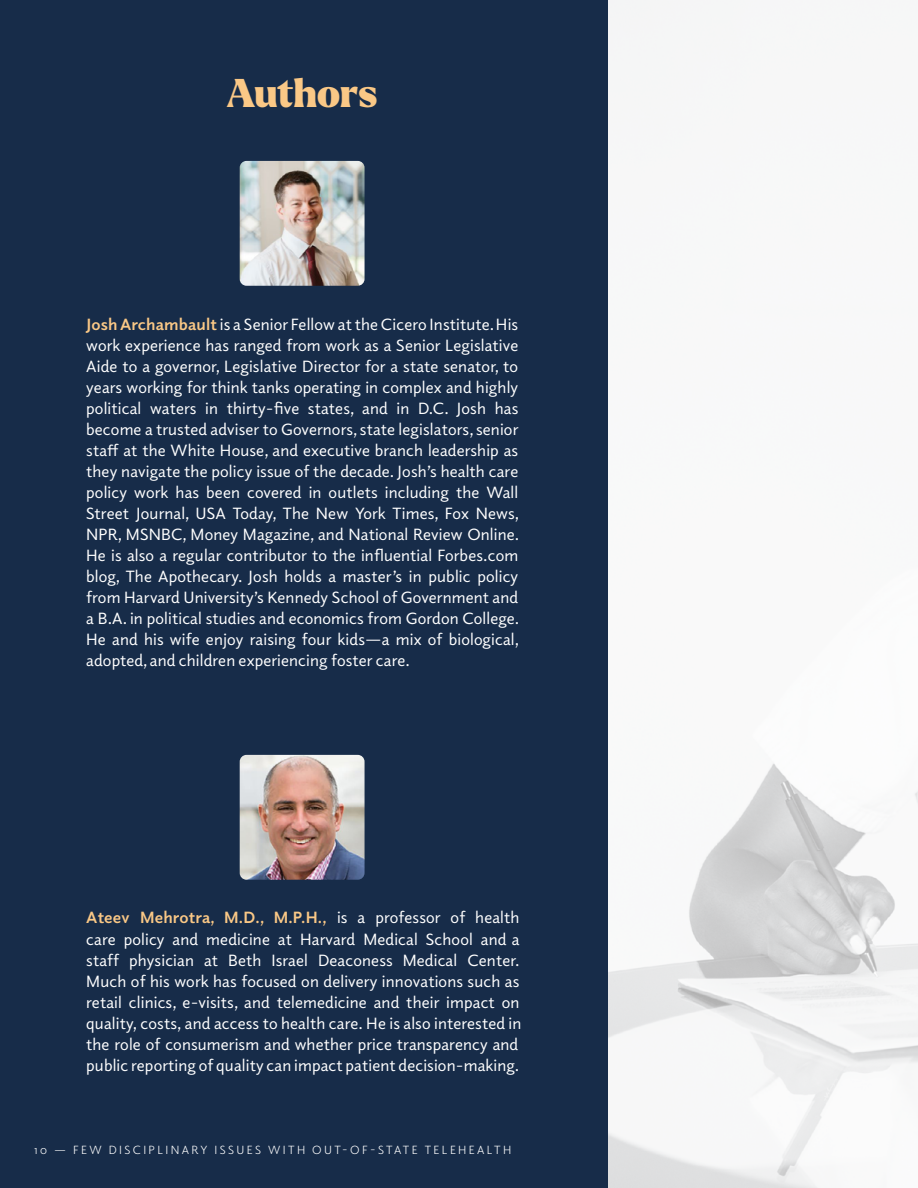
<style>
.page{position:relative;width:918px;height:1188px;background:#fff}
.page>*{position:absolute;margin:0;border:0;box-sizing:border-box;transform-origin:0 0}
.t1{font:900 39px "Larken";letter-spacing:-.005em;color:#fac886}
.t2{font:16.5px/21px "Elido";letter-spacing:.01em;color:#fff;text-align:justify}
.t3{font:12px "Elido";letter-spacing:.2em;color:#fff}
.s1{font-weight:700;color:#fac886}
</style>
<div class="page">
<img style="left:608px;top:0;width:310px;height:1188px">
<div style="left:0;top:0;width:608px;height:1188px;background:#172c49"></div>
<img style="left:240px;top:755px;width:125px;height:125px">
<img style="left:240px;top:161px;width:125px;height:125px">
<h1 class="t1" style="left:227px;top:68px;width:152px">Authors</h1>
<p class="t2" style="left:86px;top:313px;width:435px"><span class="s1">Josh Archambault</span> is a Senior Fellow at the Cicero Institute. His work experience has ranged from work as a Senior Legislative Aide to a governor, Legislative Director for a state senator, to years working for think tanks operating in complex and highly political waters in thirty-five states, and in D.C. Josh has become a trusted adviser to Governors, state legislators, senior staff at the White House, and executive branch leadership as they navigate the policy issue of the decade. Josh’s health care policy work has been covered in outlets including the Wall Street Journal, USA Today, The New York Times, Fox News, NPR, MSNBC, Money Magazine, and National Review Online.<br>He is also a regular contributor to the influential Forbes.com blog, The Apothecary. Josh holds a master’s in public policy from Harvard University’s Kennedy School of Government and a B.A. in political studies and economics from Gordon College.<br>He and his wife enjoy raising four kids—a mix of biological, adopted, and children experiencing foster care.</p>
<p class="t2" style="left:86px;top:906px;width:437px;text-align:left"><span class="s1">Ateev Mehrotra, M.D., M.P.H.,</span> is a professor of health care policy and medicine at Harvard Medical School and a staff physician at Beth Israel Deaconess Medical Center.<br>Much of his work has focused on delivery innovations such as retail clinics, e-visits, and telemedicine and their impact on quality, costs, and access to health care. He is also interested in the role of consumerism and whether price transparency and public reporting of quality can impact patient decision-making.</p>
<p class="t3" style="left:34px;top:1142px;width:479px">10 — FEW DISCIPLINARY ISSUES WITH OUT-OF-STATE TELEHEALTH</p>
</div>
